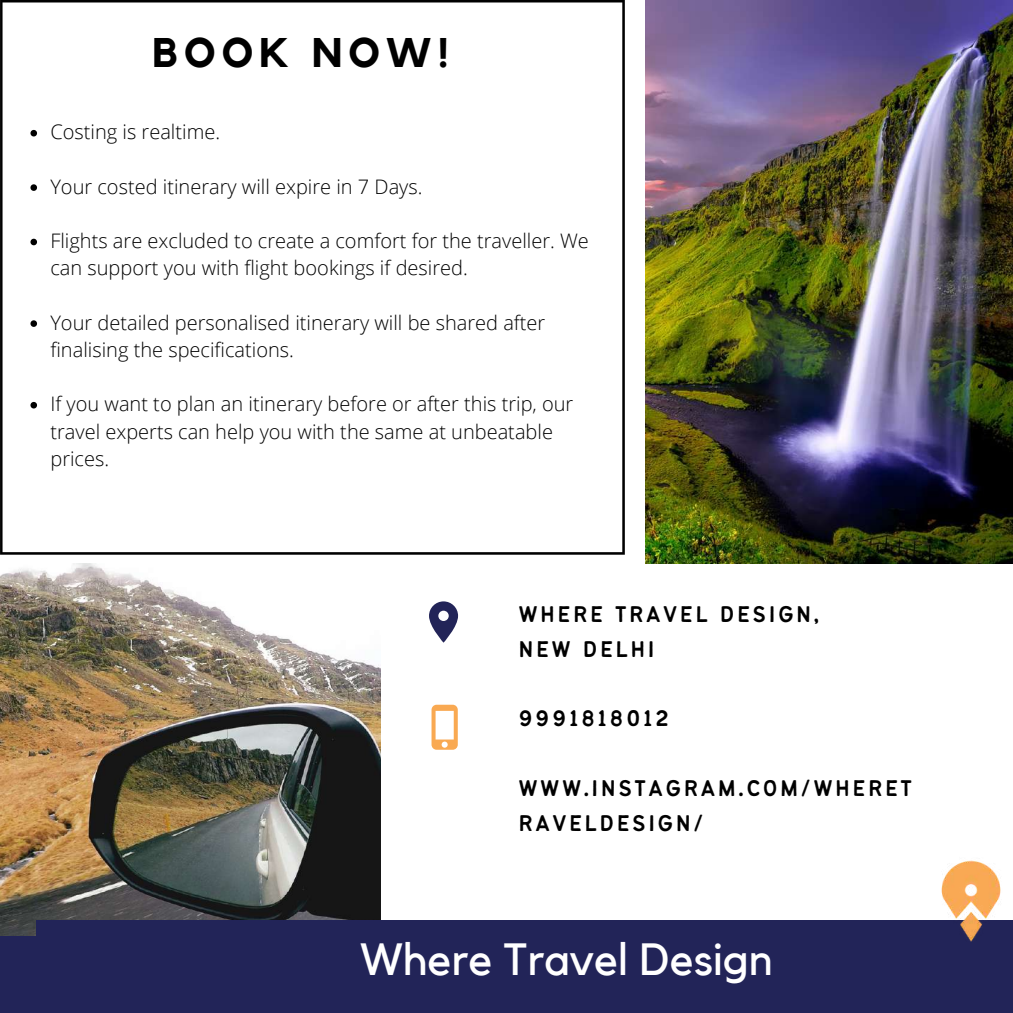
<style>
.page{position:relative;width:1013px;height:1013px;background:#fff}
.page>*{position:absolute;margin:0;border:0;box-sizing:border-box;transform-origin:0 0}
.t1{font:45px "Kollektif";color:#fff}
.t2{font:700 41.25px "Kollektif";letter-spacing:.15em;color:#000}
.t3{font:25px/34.8px "Bantayog";letter-spacing:.1em;color:#000}
.t4{font:300 20px/27.2px "Open Sans";color:#000}
</style>
<div class="page">
<div style="left:0;top:935px;width:1012px;height:77px;background:#222458"></div>
<img style="left:0;top:563px;width:381px;height:372px">
<img style="left:645px;top:0;width:367px;height:563px">
<svg style="left:0;top:0;width:625px;height:554px"></svg>
<svg style="left:431px;top:704px;width:27px;height:45px"></svg>
<svg style="left:429px;top:601px;width:29px;height:41px"></svg>
<div style="left:36px;top:919px;width:976px;height:85px;background:#222458"></div>
<svg style="left:30px;top:130px;width:7px;height:6px"></svg>
<svg style="left:30px;top:184px;width:7px;height:7px"></svg>
<svg style="left:30px;top:239px;width:7px;height:6px"></svg>
<svg style="left:30px;top:320px;width:7px;height:7px"></svg>
<svg style="left:30px;top:402px;width:7px;height:6px"></svg>
<img style="left:935px;top:860px;width:77px;height:82px">
<h2 class="t2" style="left:152px;top:33px;width:298px">BOOK NOW!</h2>
<p class="t4" style="left:50px;top:118px;width:171px">Costing is realtime.</p>
<p class="t4" style="left:50px;top:172px;width:373px">Your costed itinerary will expire in 7 Days.</p>
<p class="t4" style="left:50px;top:227px;width:540px">Flights are excluded to create a comfort for the traveller. We can support you with flight bookings if desired.</p>
<p class="t4" style="left:50px;top:308px;width:496px">Your detailed personalised itinerary will be shared after finalising the specifications.</p>
<p class="t4" style="left:50px;top:390px;width:524px">If you want to plan an itinerary before or after this trip, our travel experts can help you with the same at unbeatable prices.</p>
<p class="t3" style="left:518px;top:598px;width:302px">WHERE TRAVEL DESIGN,<br>NEW DELHI</p>
<p class="t3" style="left:518px;top:703px;width:152px">9991818012</p>
<p class="t3" style="left:518px;top:772px;width:395px">WWW.INSTAGRAM.COM/WHERET<br>RAVELDESIGN/</p>
<h1 class="t1" style="left:360px;top:938px;width:415px">Where Travel Design</h1>
<h1 class="t1" style="left:271px;top:954px;width:471px">Sneak Peek of your Trip</h1>
</div>
